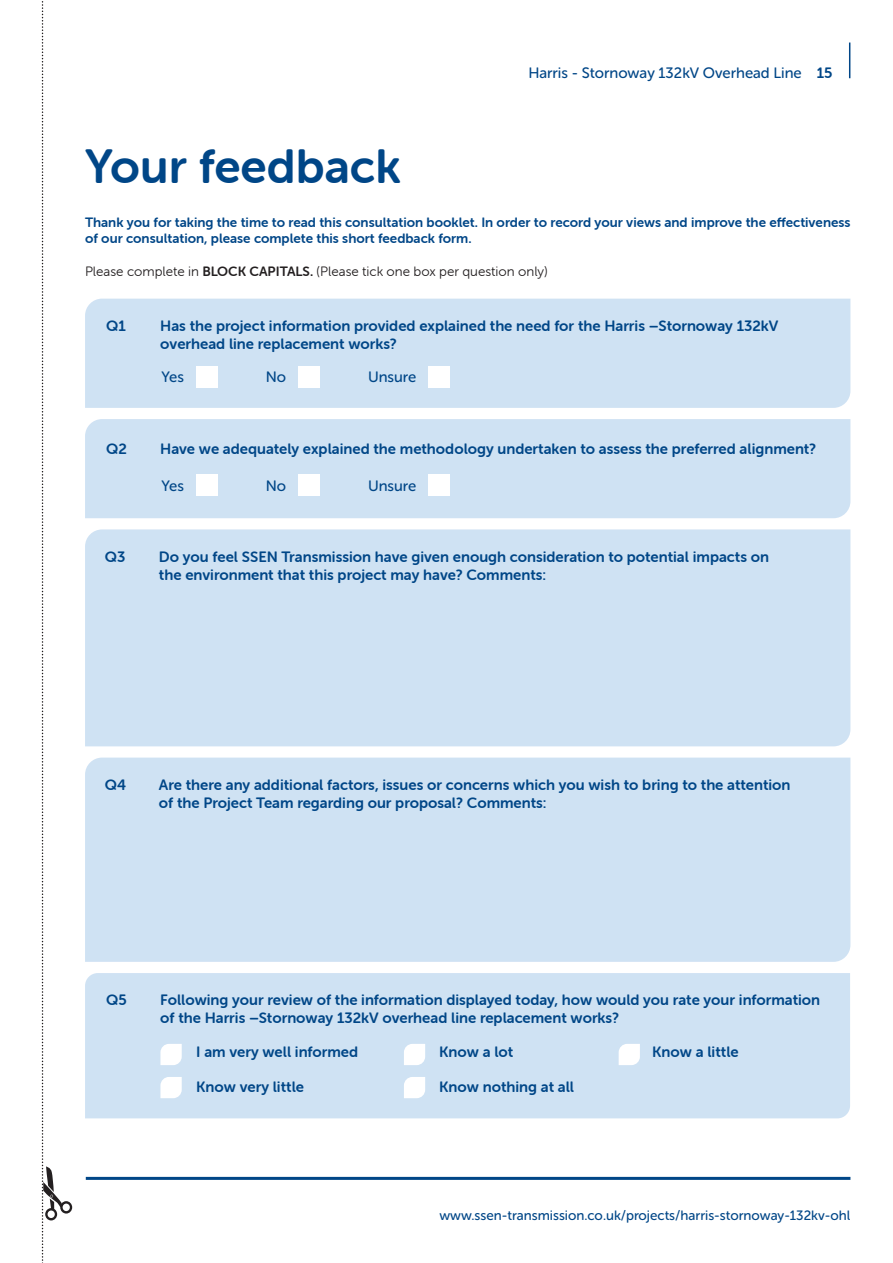
<style>
.page{position:relative;width:893px;height:1263px;background:#fff}
.page>*{position:absolute;margin:0;border:0;box-sizing:border-box;transform-origin:0 0}
.t1{font:48px "Museo Sans Rounded 700";color:#004687}
.t2{font:15px/18px "Museo Sans Rounded 700";color:#004687}
.t3{font:15px "Museo Sans Rounded 500";color:#004687}
.t4{font:13.5px/16.2px "Museo Sans Rounded 700";color:#004687}
.t5{font:13.5px "Museo Sans Rounded 300";color:#231f20}
.t6{font:13.5px "Museo Sans Rounded 500";color:#004687}
.s1{font-family:"Museo Sans Rounded 700"}
</style>
<div class="page">
<hr style="left:86px;top:1177px;width:764px;height:3px;background:#004687">
<hr style="left:849px;top:43px;width:1px;height:35px;background:#004687">
<div style="left:85px;top:299px;width:765px;height:109px;background:#cfe2f3"></div>
<div style="left:196px;top:366px;width:21px;height:21px;background:#fff"></div>
<div style="left:298px;top:366px;width:22px;height:21px;background:#fff"></div>
<div style="left:429px;top:366px;width:21px;height:21px;background:#fff"></div>
<div style="left:85px;top:419px;width:765px;height:99px;background:#cfe2f3"></div>
<div style="left:196px;top:475px;width:21px;height:21px;background:#fff"></div>
<div style="left:298px;top:475px;width:22px;height:21px;background:#fff"></div>
<div style="left:429px;top:475px;width:21px;height:21px;background:#fff"></div>
<div style="left:85px;top:529px;width:765px;height:217px;background:#cfe2f3"></div>
<div style="left:85px;top:757px;width:765px;height:205px;background:#cfe2f3"></div>
<div style="left:85px;top:973px;width:765px;height:145px;background:#cfe2f3"></div>
<svg style="left:160px;top:1044px;width:22px;height:21px"></svg>
<svg style="left:404px;top:1044px;width:21px;height:21px"></svg>
<svg style="left:619px;top:1044px;width:21px;height:21px"></svg>
<svg style="left:160px;top:1077px;width:22px;height:21px"></svg>
<svg style="left:404px;top:1077px;width:21px;height:21px"></svg>
<svg style="left:42px;top:1px;width:30px;height:1262px"></svg>
<p class="t1" style="left:85px;top:140px;width:317px">Your feedback</p>
<p class="t3" style="left:528px;top:65px;width:306px">Harris - Stornoway 132kV Overhead Line <span class="s1">15</span></p>
<p class="t4" style="left:85px;top:214px;width:767px">Thank you for taking the time to read this consultation booklet. In order to record your views and improve the effectiveness of our consultation, please complete this short feedback form.</p>
<p class="t5" style="left:85px;top:264px;width:464px">Please complete in <span class="s1">BLOCK CAPITALS.</span> (Please tick one box per question only)</p>
<p class="t2" style="left:106px;top:317px;width:21px">Q1</p>
<p class="t2" style="left:160px;top:317px;width:620px">Has the project information provided explained the need for the Harris –Stornoway 132kV overhead line replacement works?</p>
<p class="t3" style="left:161px;top:369px;width:24px">Yes</p>
<p class="t3" style="left:266px;top:369px;width:22px">No</p>
<p class="t3" style="left:368px;top:369px;width:50px">Unsure</p>
<p class="t2" style="left:106px;top:440px;width:22px">Q2</p>
<p class="t2" style="left:160px;top:440px;width:657px">Have we adequately explained the methodology undertaken to assess the preferred alignment?</p>
<p class="t3" style="left:161px;top:477px;width:24px">Yes</p>
<p class="t3" style="left:266px;top:477px;width:22px">No</p>
<p class="t3" style="left:368px;top:477px;width:50px">Unsure</p>
<p class="t2" style="left:105px;top:548px;width:22px">Q3</p>
<p class="t2" style="left:159px;top:548px;width:612px">Do you feel SSEN Transmission have given enough consideration to potential impacts on the environment that this project may have? Comments:</p>
<p class="t2" style="left:105px;top:776px;width:23px">Q4</p>
<p class="t2" style="left:159px;top:776px;width:633px">Are there any additional factors, issues or concerns which you wish to bring to the attention of the Project Team regarding our proposal? Comments:</p>
<p class="t2" style="left:106px;top:990px;width:22px">Q5</p>
<p class="t2" style="left:160px;top:990px;width:661px">Following your review of the information displayed today, how would you rate your information of the Harris –Stornoway 132kV overhead line replacement works?</p>
<p class="t2" style="left:196px;top:1043px;width:163px">I am very well informed</p>
<p class="t2" style="left:439px;top:1043px;width:75px">Know a lot</p>
<p class="t2" style="left:652px;top:1043px;width:88px">Know a little</p>
<p class="t2" style="left:196px;top:1077px;width:109px">Know very little</p>
<p class="t2" style="left:439px;top:1077px;width:136px">Know nothing at all</p>
<p class="t6" style="left:439px;top:1208px;width:413px">www.ssen-transmission.co.uk/projects/harris-stornoway-132kv-ohl</p>
</div>
